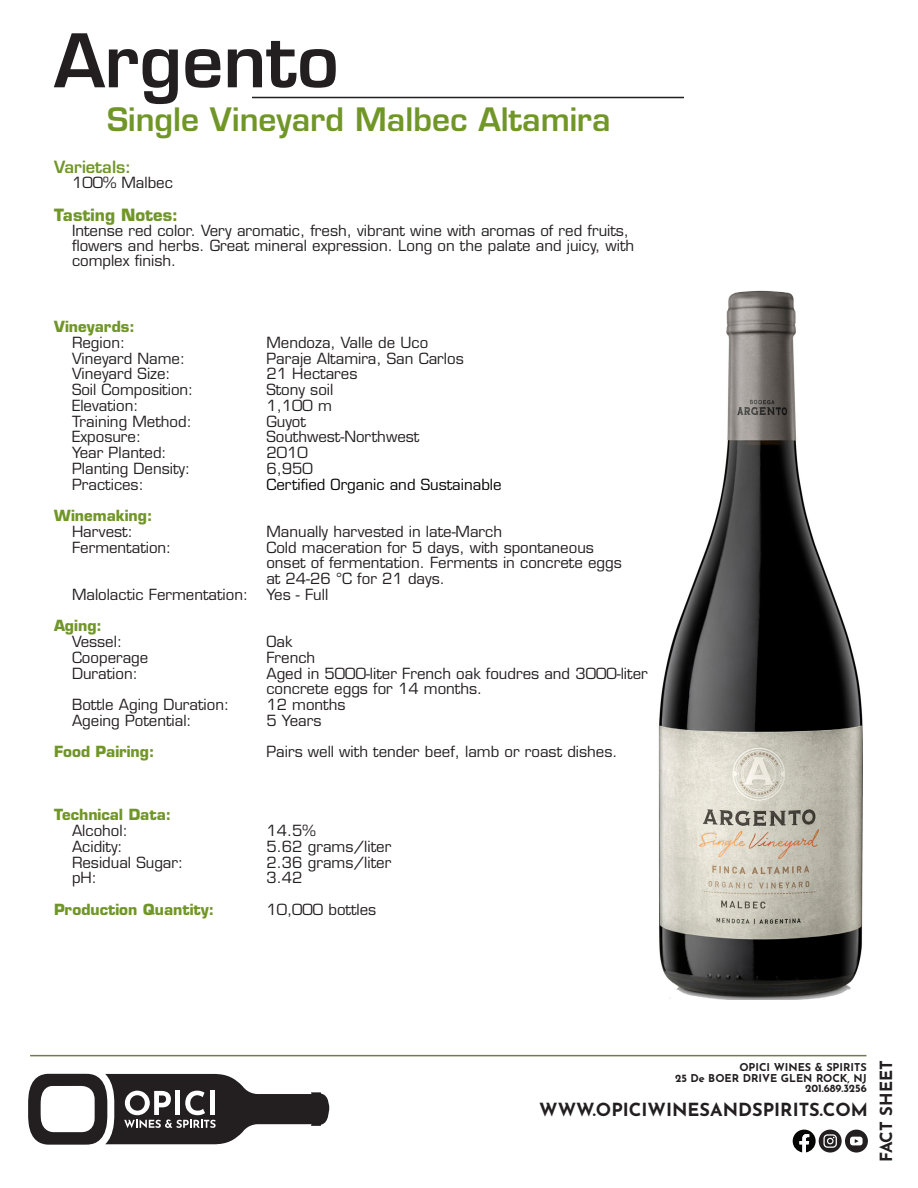
<style>
.page{position:relative;width:918px;height:1188px;background:#fff}
.page>*{position:absolute;margin:0;border:0;box-sizing:border-box;transform-origin:0 0}
.t1{font:600 72px "Eurostile LT Std";color:#231f20}
.t2{font:600 31.5px "Eurostile LT Std";color:#719628}
.t3{font:700 18.15px "Josefin Sans";color:#231f20}
.t4{font:700 16.8px "Josefin Sans";color:#231f20}
.t5{font:700 16.5px "Eurostile LT Std";color:#719628}
.t6{font:600 16.5px "Eurostile LT Std";color:#719628}
.t7{font:15px/15.8px "Eurostile LT Std";color:#231f20}
.t8{font:700 15px "Eurostile LT Std";color:#719628}
.t9{font:15px "Eurostile LT Std";color:#040503}
.t10{font:700 10.8px/10.6px "Josefin Sans";color:#231f20;text-align:right}
</style>
<div class="page">
<hr style="left:252px;top:97px;width:432px;height:1px;background:#231f20">
<hr style="left:30px;top:1055px;width:836px;height:1px;background:#757b48">
<svg style="left:28px;top:1074px;width:301px;height:71px"></svg>
<div style="left:819px;top:1130px;width:23px;height:23px;background:#231f20;border-radius:50%"></div>
<div style="left:845px;top:1130px;width:23px;height:23px;background:#231f20;border-radius:50%"></div>
<svg style="left:850px;top:1137px;width:13px;height:8px"></svg>
<svg style="left:823px;top:1134px;width:14px;height:14px"></svg>
<svg style="left:793px;top:1130px;width:23px;height:23px"></svg>
<img style="left:658px;top:290px;width:205px;height:709px">
<p class="t1" style="left:54px;top:16px;width:286px">Argento</p>
<p class="t2" style="left:107px;top:100px;width:505px">Single Vineyard Malbec Altamira</p>
<p class="t6" style="left:54px;top:157px;width:79px">Varietals:</p>
<p class="t7" style="left:72px;top:175px;width:102px">100% Malbec</p>
<p class="t5" style="left:54px;top:205px;width:126px">Tasting Notes:</p>
<p class="t7" style="left:72px;top:224px;width:564px;line-height:15px">Intense red color. Very aromatic, fresh, vibrant wine with aromas of red fruits, flowers and herbs. Great mineral expression. Long on the palate and juicy, with complex finish.</p>
<p class="t8" style="left:54px;top:317px;width:83px">Vineyards:</p>
<p class="t7" style="left:72px;top:335px;width:55px">Region:</p>
<p class="t7" style="left:72px;top:350px;width:115px">Vineyard Name:</p>
<p class="t7" style="left:72px;top:366px;width:100px">Vineyard Size:</p>
<p class="t7" style="left:72px;top:382px;width:123px">Soil Composition:</p>
<p class="t7" style="left:72px;top:398px;width:68px">Elevation:</p>
<p class="t7" style="left:72px;top:413px;width:121px">Training Method:<br>Exposure:</p>
<p class="t7" style="left:72px;top:445px;width:96px">Year Planted:</p>
<p class="t7" style="left:72px;top:461px;width:120px">Planting Density:</p>
<p class="t7" style="left:72px;top:476px;width:73px">Practices:</p>
<p class="t8" style="left:54px;top:506px;width:100px">Winemaking:</p>
<p class="t7" style="left:72px;top:524px;width:62px">Harvest:</p>
<p class="t7" style="left:72px;top:539px;width:101px">Fermentation:</p>
<p class="t7" style="left:72px;top:587px;width:178px">Malolactic Fermentation:</p>
<p class="t8" style="left:54px;top:617px;width:49px">Aging:</p>
<p class="t7" style="left:72px;top:634px;width:52px">Vessel:</p>
<p class="t7" style="left:72px;top:650px;width:78px">Cooperage</p>
<p class="t7" style="left:72px;top:665px;width:67px">Duration:</p>
<p class="t7" style="left:72px;top:697px;width:159px">Bottle Aging Duration:</p>
<p class="t7" style="left:72px;top:713px;width:121px">Ageing Potential:</p>
<p class="t8" style="left:54px;top:743px;width:102px">Food Pairing:</p>
<p class="t8" style="left:54px;top:806px;width:119px">Technical Data:</p>
<p class="t7" style="left:72px;top:823px;width:57px">Alcohol:</p>
<p class="t7" style="left:72px;top:839px;width:52px">Acidity:</p>
<p class="t7" style="left:72px;top:854px;width:113px">Residual Sugar:</p>
<p class="t7" style="left:72px;top:870px;width:27px">pH:</p>
<p class="t8" style="left:54px;top:900px;width:162px">Production Quantity:</p>
<p class="t7" style="left:266px;top:335px;width:163px">Mendoza, Valle de Uco</p>
<p class="t7" style="left:266px;top:350px;width:199px">Paraje Altamira, San Carlos</p>
<p class="t7" style="left:266px;top:366px;width:92px">21 Hectares</p>
<p class="t7" style="left:266px;top:382px;width:68px">Stony soil</p>
<p class="t7" style="left:266px;top:398px;width:67px">1,100 m</p>
<p class="t7" style="left:266px;top:413px;width:41px">Guyot</p>
<p class="t7" style="left:266px;top:429px;width:154px">Southwest-Northwest</p>
<p class="t7" style="left:266px;top:445px;width:43px">2010</p>
<p class="t7" style="left:266px;top:461px;width:48px">6,950</p>
<p class="t9" style="left:266px;top:475px;width:237px">Certified Organic and Sustainable</p>
<p class="t7" style="left:266px;top:524px;width:237px">Manually harvested in late-March</p>
<p class="t7" style="left:266px;top:539px;width:357px">Cold maceration for 5 days, with spontaneous onset of fermentation. Ferments in concrete eggs at 24-26 °C for 21 days.</p>
<p class="t7" style="left:266px;top:587px;width:63px">Yes - Full</p>
<p class="t7" style="left:266px;top:634px;width:27px">Oak</p>
<p class="t7" style="left:266px;top:650px;width:50px">French</p>
<p class="t7" style="left:266px;top:665px;width:383px">Aged in 5000-liter French oak foudres and 3000-liter concrete eggs for 14 months.</p>
<p class="t7" style="left:266px;top:697px;width:81px">12 months</p>
<p class="t7" style="left:266px;top:713px;width:57px">5 Years</p>
<p class="t7" style="left:266px;top:744px;width:353px">Pairs well with tender beef, lamb or roast dishes.</p>
<p class="t7" style="left:266px;top:823px;width:51px">14.5%</p>
<p class="t7" style="left:266px;top:839px;width:126px">5.62 grams/liter</p>
<p class="t7" style="left:266px;top:854px;width:126px">2.36 grams/liter</p>
<p class="t7" style="left:266px;top:870px;width:38px">3.42</p>
<p class="t7" style="left:266px;top:902px;width:111px">10,000 bottles</p>
<p class="t10" style="left:675px;top:1060px;width:193px">OPICI WINES &amp; SPIRITS<br>25 De BOER DRIVE GLEN ROCK, NJ<br>201.689.3256</p>
<p class="t4" style="left:871px;top:1162px;width:103px;rotate:-90deg">FACT SHEET</p>
<p class="t3" style="left:539px;top:1094px;width:330px">WWW.OPICIWINESANDSPIRITS.COM</p>
</div>
